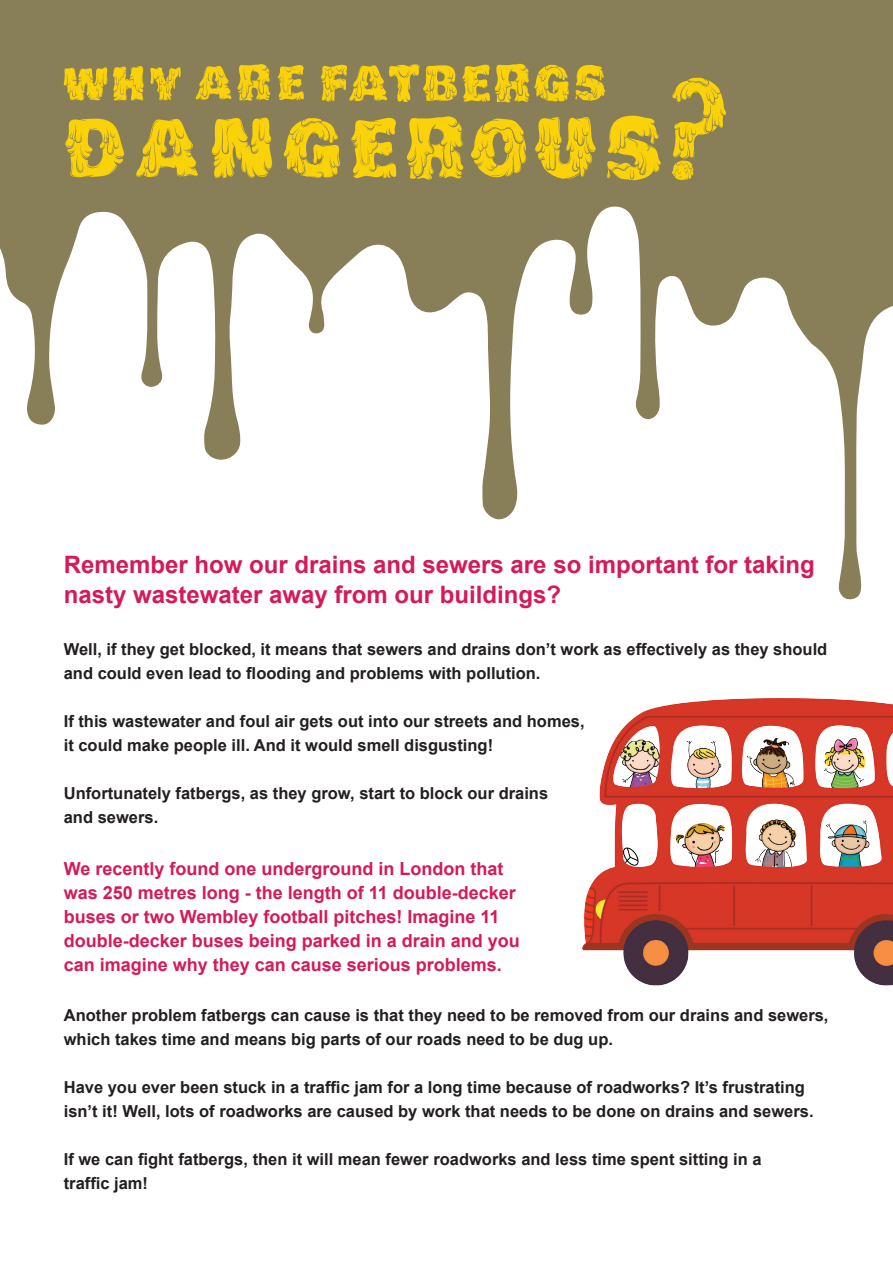
<style>
.page{position:relative;width:893px;height:1263px;background:#fff}
.page>*{position:absolute;margin:0;border:0;box-sizing:border-box;transform-origin:0 0}
.t1{font:700 24px/30px "Arial";color:#d51a5a}
.t2{font:700 18px/24px "Arial";color:#d51a5a}
.t3{font:700 16.5px/24px "Arial";color:#231f20}
</style>
<div class="page">
<svg style="left:0;top:0;width:893px;height:600px"></svg>
<svg style="left:283px;top:118px;width:57px;height:60px;background:#ccb028"></svg>
<svg style="left:535px;top:116px;width:61px;height:63px;background:#caaf29"></svg>
<svg style="left:212px;top:117px;width:60px;height:62px;background:#d6b821"></svg>
<svg style="left:351px;top:117px;width:45px;height:61px;background:#d0b325"></svg>
<svg style="left:277px;top:64px;width:27px;height:36px"></svg>
<svg style="left:150px;top:67px;width:31px;height:33px"></svg>
<svg style="left:606px;top:115px;width:55px;height:66px;background:#ccb028"></svg>
<svg style="left:65px;top:119px;width:61px;height:58px;background:#cbb028"></svg>
<svg style="left:406px;top:116px;width:57px;height:63px;background:#d2b523"></svg>
<svg style="left:63px;top:67px;width:44px;height:34px"></svg>
<svg style="left:113px;top:66px;width:31px;height:35px"></svg>
<svg style="left:471px;top:118px;width:56px;height:60px;background:#c9ae2a"></svg>
<svg style="left:136px;top:119px;width:62px;height:58px;background:#c6ac2c"></svg>
<svg style="left:196px;top:64px;width:74px;height:37px;background:#c4ab2d"></svg>
<svg style="left:575px;top:65px;width:30px;height:36px"></svg>
<svg style="left:321px;top:64px;width:248px;height:39px;background:#c2a92f"></svg>
<img style="left:583px;top:698px;width:310px;height:288px">
<svg style="left:671px;top:78px;width:55px;height:102px;background:#b49f38"></svg>
<h1 class="t1" style="left:64px;top:551px;width:752px">Remember how our drains and sewers are so important for taking nasty wastewater away from our buildings?</h1>
<p class="t3" style="left:64px;top:637px;width:765px">Well, if they get blocked, it means that sewers and drains don’t work as effectively as they should and could even lead to flooding and problems with pollution.</p>
<p class="t3" style="left:64px;top:709px;width:522px">If this wastewater and foul air gets out into our streets and homes, it could make people ill. And it would smell disgusting!</p>
<p class="t3" style="left:64px;top:781px;width:486px">Unfortunately fatbergs, as they grow, start to block our drains and sewers.</p>
<p class="t2" style="left:64px;top:858px;width:458px">We recently found one underground in London that was 250 metres long - the length of 11 double-decker buses or two Wembley football pitches! Imagine 11 double-decker buses being parked in a drain and you can imagine why they can cause serious problems.</p>
<p class="t3" style="left:64px;top:1003px;width:766px">Another problem fatbergs can cause is that they need to be removed from our drains and sewers, which takes time and means big parts of our roads need to be dug up.</p>
<p class="t3" style="left:64px;top:1075px;width:751px">Have you ever been stuck in a traffic jam for a long time because of roadworks? It’s frustrating isn’t it! Well, lots of roadworks are caused by work that needs to be done on drains and sewers.</p>
<p class="t3" style="left:64px;top:1147px;width:699px">If we can fight fatbergs, then it will mean fewer roadworks and less time spent sitting in a traffic jam!</p>
</div>
